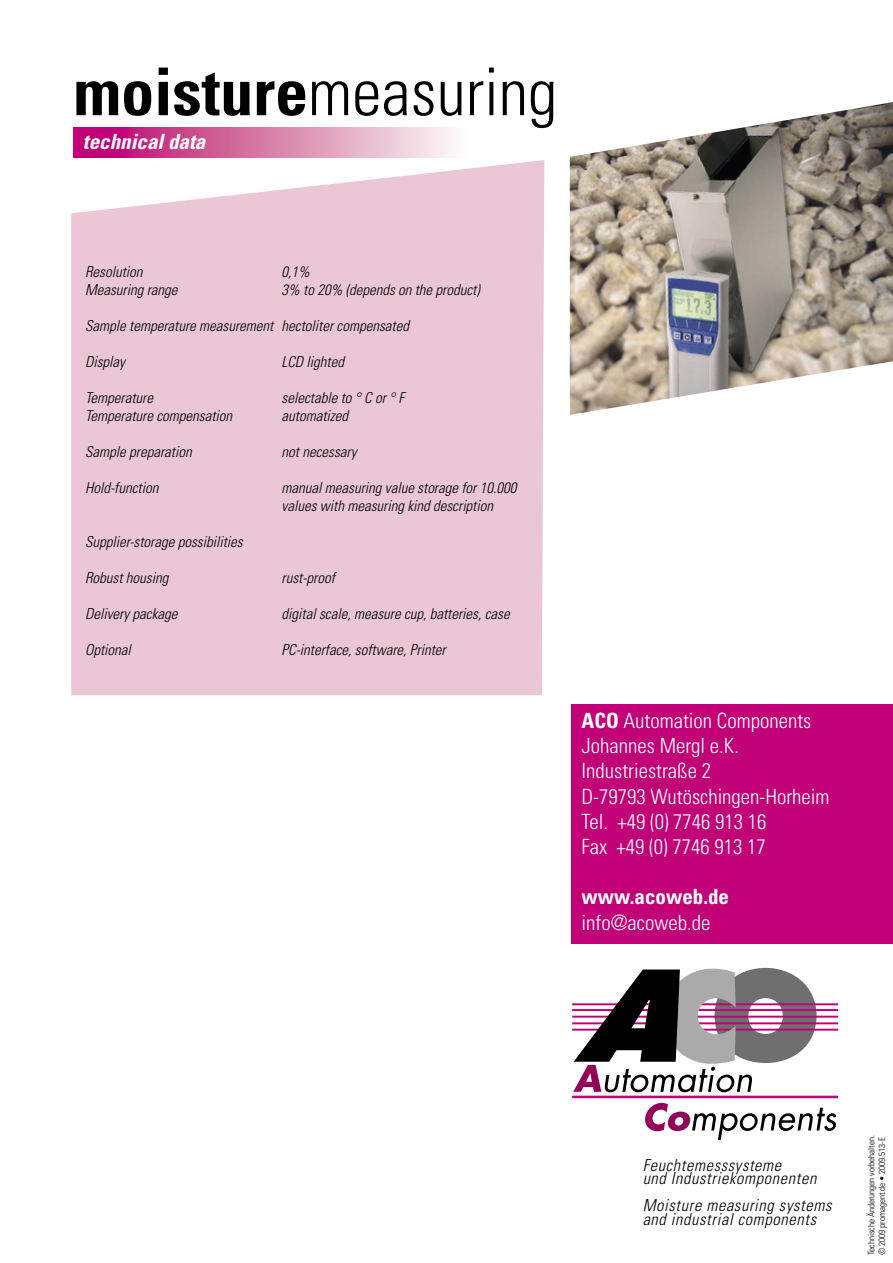
<style>
.page{position:relative;width:893px;height:1263px;background:#fff}
.page>*{position:absolute;margin:0;border:0;box-sizing:border-box;transform-origin:0 0}
.t1{font:300 condensed 66px "Univers";color:#000}
.t2{font:300 condensed 21px "Univers";color:#fff}
.t3{font:700 condensed 21px "Univers";color:#fff}
.t4{font:italic 700 condensed 21px "Univers";color:#fff}
.t5{font:italic 300 condensed 16.5px "Univers";letter-spacing:.04em;color:#000}
.t6{font:italic 300 condensed 15px "Univers";color:#000}
.t7{font:300 condensed 9px "Univers";color:#000}
.s1{font-weight:700}
</style>
<div class="page">
<svg style="left:645px;top:1103px;width:191px;height:37px"></svg>
<hr style="left:572px;top:1029px;width:266px;height:2px;background:#c10077">
<hr style="left:572px;top:1022px;width:266px;height:2px;background:#c10077">
<hr style="left:572px;top:1016px;width:266px;height:2px;background:#c10077">
<hr style="left:572px;top:1009px;width:266px;height:2px;background:#c10077">
<hr style="left:572px;top:1003px;width:266px;height:2px;background:#c10077">
<svg style="left:573px;top:968px;width:243px;height:124px"></svg>
<hr style="left:572px;top:1096px;width:266px;height:2px;background:#c10077">
<div style="left:571px;top:704px;width:322px;height:239px;background:#c10077"></div>
<img style="left:570px;top:102px;width:323px;height:313px">
<div style="left:71px;top:160px;width:473px;height:535px;background:#ebc6d6"></div>
<svg style="left:73px;top:128px;width:379px;height:30px;background:#d876a9"></svg>
<p class="t1" style="left:73px;top:52px;width:485px"><span class="s1">moisture</span>measuring</p>
<p class="t4" style="left:83px;top:129px;width:124px">technical data</p>
<p class="t6" style="left:85px;top:263px;width:59px">Resolution</p>
<p class="t6" style="left:282px;top:263px;width:30px">0,1%</p>
<p class="t6" style="left:85px;top:281px;width:94px">Measuring range</p>
<p class="t6" style="left:282px;top:281px;width:200px">3% to 20% (depends on the product)</p>
<p class="t6" style="left:85px;top:317px;width:325px">Sample temperature measurement hectoliter compensated</p>
<p class="t6" style="left:85px;top:353px;width:41px">Display</p>
<p class="t6" style="left:282px;top:353px;width:64px">LCD lighted</p>
<p class="t6" style="left:85px;top:389px;width:70px">Temperature</p>
<p class="t6" style="left:282px;top:389px;width:124px">selectable to ° C or ° F</p>
<p class="t6" style="left:85px;top:407px;width:149px">Temperature compensation</p>
<p class="t6" style="left:282px;top:407px;width:68px">automatized</p>
<p class="t6" style="left:85px;top:443px;width:108px">Sample preparation</p>
<p class="t6" style="left:282px;top:443px;width:76px">not necessary</p>
<p class="t6" style="left:85px;top:479px;width:75px">Hold-function</p>
<p class="t6" style="left:282px;top:479px;width:236px">manual measuring value storage for 10.000</p>
<p class="t6" style="left:282px;top:497px;width:213px">values with measuring kind description</p>
<p class="t6" style="left:85px;top:533px;width:159px">Supplier-storage possibilities</p>
<p class="t6" style="left:85px;top:569px;width:85px">Robust housing</p>
<p class="t6" style="left:282px;top:569px;width:55px">rust-proof</p>
<p class="t6" style="left:85px;top:605px;width:94px">Delivery package</p>
<p class="t6" style="left:282px;top:605px;width:230px">digital scale, measure cup, batteries, case</p>
<p class="t6" style="left:85px;top:641px;width:47px">Optional</p>
<p class="t6" style="left:282px;top:641px;width:166px">PC-interface, software, Printer</p>
<p class="t2" style="left:582px;top:708px;width:231px"><span class="s1">ACO</span> Automation Components</p>
<p class="t2" style="left:582px;top:733px;width:159px">Johannes Mergl e.K.</p>
<p class="t2" style="left:582px;top:758px;width:131px">Industriestraße 2</p>
<p class="t2" style="left:582px;top:784px;width:249px">D-79793 Wutöschingen-Horheim</p>
<p class="t2" style="left:582px;top:809px;width:186px">Tel. +49 (0) 7746 913 16</p>
<p class="t2" style="left:582px;top:834px;width:186px">Fax +49 (0) 7746 913 17</p>
<p class="t3" style="left:582px;top:884px;width:149px">www.acoweb.de</p>
<p class="t2" style="left:582px;top:910px;width:130px">info@acoweb.de</p>
<p class="t5" style="left:643px;top:1155px;width:140px">Feuchtemesssysteme</p>
<p class="t5" style="left:643px;top:1168px;width:175px">und Industriekomponenten</p>
<p class="t5" style="left:643px;top:1195px;width:190px">Moisture measuring systems</p>
<p class="t5" style="left:643px;top:1209px;width:175px">and industrial components</p>
<p class="t7" style="left:866px;top:1255px;width:121px;rotate:-90deg">Technische Änderungen vorbehalten.</p>
<p class="t7" style="left:877px;top:1255px;width:120px;rotate:-90deg">© 2009 promagent.de • 2009.513-E</p>
</div>
